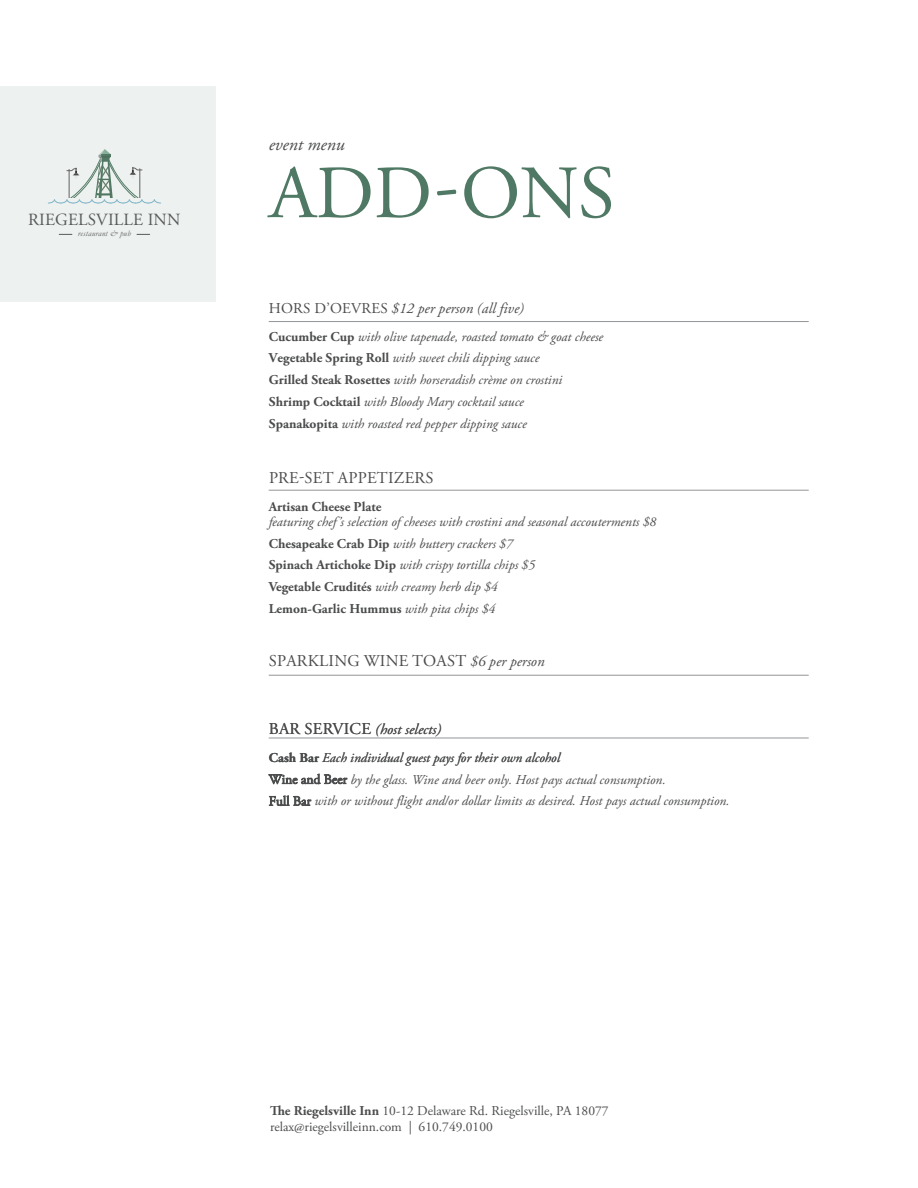
<style>
.page{position:relative;width:918px;height:1188px;background:#fff}
.page>*{position:absolute;margin:0;border:0;box-sizing:border-box;transform-origin:0 0}
.t1{font:75px "Adobe Garamond Pro";letter-spacing:-.005em;color:#4f7964}
.t2{font:italic 18px "Adobe Garamond Pro";color:#4b4c4d}
.t3{font:17.1px "Adobe Garamond Pro";letter-spacing:.01em;color:#58595b}
.description{font:16.5px "Adobe Garamond Pro";letter-spacing:.015em;color:#4b4c4d}
.description-2{font:italic 15px "Adobe Garamond Pro";color:#4b4c4d}
.description-3{font:italic 13.5px/21.8px "Adobe Garamond Pro";color:#4b4c4d}
.t4{font:13.5px/16.2px "Adobe Garamond Pro";color:#4b4c4d}
.t5{font:italic 8.25px "Garamond";letter-spacing:.025em;color:#58595b}
.s1{font-style:normal}
.s2{font-weight:700;font-style:normal}
.s3{font-style:italic;font-size:15px}
.s4{font-style:normal;font-size:16.5px}
.s5{font-weight:700}
</style>
<div class="page">
<div style="left:0;top:86px;width:216px;height:216px;background:#edf1ef"></div>
<svg style="left:48px;top:149px;width:113px;height:55px"></svg>
<svg style="left:137px;top:234px;width:13px;height:1px"></svg>
<svg style="left:59px;top:234px;width:13px;height:1px"></svg>
<hr style="left:269px;top:321px;width:540px;height:1px;background:#939598">
<hr style="left:269px;top:490px;width:540px;height:1px;background:#939598">
<hr style="left:269px;top:675px;width:540px;height:1px;background:#939598">
<hr style="left:269px;top:738px;width:540px;height:1px;background:#939598">
<p class="t3" style="left:28px;top:209px;width:154px">RIEGELSVILLE INN</p>
<p class="t5" style="left:78px;top:229px;width:55px">restaurant &amp; pub</p>
<p class="t2" style="left:269px;top:134px;width:77px">event menu</p>
<p class="t1" style="left:269px;top:148px;width:347px">ADD-ONS</p>
<p class="description-2" style="left:269px;top:299px;width:257px"><span class="s1">HORS D’OEVRES</span> $12 per person (all five)</p>
<p class="description-3" style="left:269px;top:326px;width:336px"><span class="s2">Cucumber Cup</span> with olive tapenade, roasted tomato &amp; goat cheese <span class="s2">Vegetable Spring Roll</span> with sweet chili dipping sauce<br><span class="s2">Grilled Steak Rosettes</span> with horseradish crème on crostini <span class="s2">Shrimp Cocktail</span> with Bloody Mary cocktail sauce<br><span class="s2">Spanakopita</span> with roasted red pepper dipping sauce</p>
<p class="description" style="left:269px;top:468px;width:166px">PRE-SET APPETIZERS</p>
<p class="description-3" style="left:269px;top:500px;width:389px;line-height:15px"><span class="s2">Artisan Cheese Plate<br></span>featuring chef’s selection of cheeses with crostini and seasonal accouterments $8</p>
<p class="description-3" style="left:269px;top:533px;width:268px"><span class="s2">Chesapeake Crab Dip</span> with buttery crackers $7<br><span class="s2">Spinach Artichoke Dip</span> with crispy tortilla chips $5<br><span class="s2">Vegetable Crudités</span> with creamy herb dip $4<br><span class="s2">Lemon-Garlic Hummus</span> with pita chips $4</p>
<p class="description" style="left:269px;top:651px;width:277px">SPARKLING WINE TOAST <span class="s3">$6 per person</span></p>
<p class="description-2" style="left:269px;top:720px;width:174px"><span class="s4">BAR SERVICE</span> (host selects)</p>
<p class="description-3" style="left:269px;top:747px;width:293px"><span class="s2">Cash Bar</span> Each individual guest pays for their own alcohol</p>
<p class="description-3" style="left:269px;top:747px;width:462px;text-indent:238px">wn alcohol<br><span class="s1">Wine and Beer</span> by the glass. Wine and beer only. Host pays actual consumption.<br><span class="s1">Full Bar</span> with or without flight and/or dollar limits as desired. Host pays actual consumption.</p>
<p class="t4" style="left:270px;top:1103px;width:340px"><span class="s5">The Riegelsville Inn</span> 10-12 Delaware Rd. Riegelsville, PA 18077 relax@riegelsvilleinn.com | 610.749.0100</p>
</div>
